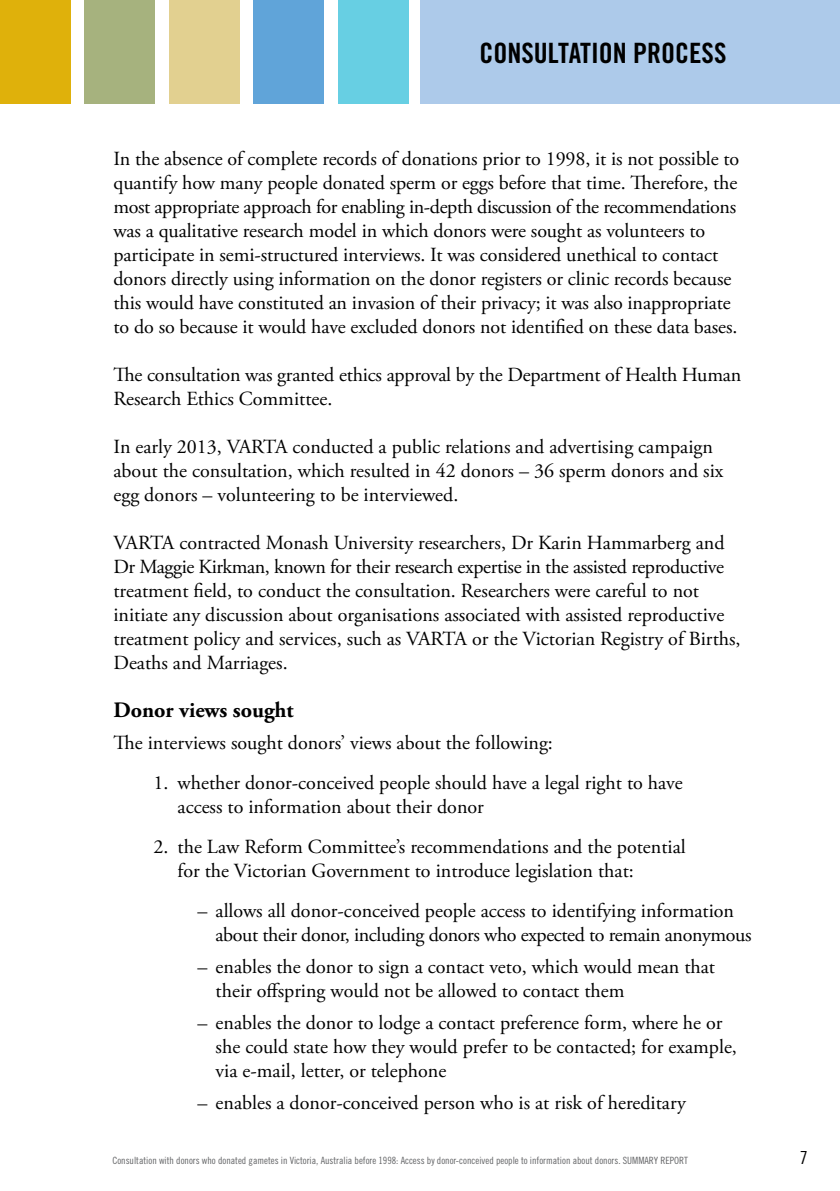
<style>
.page{position:relative;width:840px;height:1191px;background:#fff}
.page>*{position:absolute;margin:0;border:0;box-sizing:border-box;transform-origin:0 0}
.t1{font:28px "Trade Gothic Bold Cond Twenty";color:#000}
.t2{font:700 22px "Adobe Garamond Pro";color:#000}
.t3{font:20px/24px "Adobe Garamond Pro";color:#000}
.t4{font:18px "Trade Gothic Cond Eighteen";color:#000}
.t5{font:10px "Trade Gothic Cond Eighteen";color:#636466}
</style>
<div class="page">
<div style="left:420px;top:0;width:419px;height:104px;background:#adcaea"></div>
<div style="left:0;top:0;width:71px;height:104px;background:#dfb10b"></div>
<div style="left:253px;top:0;width:71px;height:104px;background:#60a4d9"></div>
<div style="left:84px;top:0;width:71px;height:104px;background:#a6b27e"></div>
<div style="left:338px;top:0;width:70px;height:104px;background:#67cfe3"></div>
<div style="left:169px;top:0;width:70px;height:104px;background:#e2d090"></div>
<h1 class="t1" style="left:479px;top:36px;width:248px">CONSULTATION PROCESS</h1>
<p class="t3" style="left:113px;top:147px;width:627px">In the absence of complete records of donations prior to 1998, it is not possible to quantify how many people donated sperm or eggs before that time. Therefore, the most appropriate approach for enabling in-depth discussion of the recommendations was a qualitative research model in which donors were sought as volunteers to participate in semi-structured interviews. It was considered unethical to contact donors directly using information on the donor registers or clinic records because this would have constituted an invasion of their privacy; it was also inappropriate to do so because it would have excluded donors not identified on these data bases.</p>
<p class="t3" style="left:113px;top:363px;width:629px">The consultation was granted ethics approval by the Department of Health Human<br>Research Ethics Committee.</p>
<p class="t3" style="left:113px;top:435px;width:611px">In early 2013, VARTA conducted a public relations and advertising campaign about the consultation, which resulted in 42 donors – 36 sperm donors and six egg donors – volunteering to be interviewed.</p>
<p class="t3" style="left:113px;top:531px;width:628px">VARTA contracted Monash University researchers, Dr Karin Hammarberg and Dr Maggie Kirkman, known for their research expertise in the assisted reproductive treatment field, to conduct the consultation. Researchers were careful to not initiate any discussion about organisations associated with assisted reproductive treatment policy and services, such as VARTA or the Victorian Registry of Births, Deaths and Marriages.</p>
<p class="t2" style="left:113px;top:697px;width:182px">Donor views sought</p>
<p class="t3" style="left:113px;top:731px;width:440px">The interviews sought donors’ views about the following:</p>
<p class="t3" style="left:177px;top:771px;width:506px;text-indent:-24px">1. whether donor-conceived people should have a legal right to have access to information about their donor</p>
<p class="t3" style="left:177px;top:835px;width:509px;text-indent:-24px">2. the Law Reform Committee’s recommendations and the potential for the Victorian Government to introduce legislation that:</p>
<p class="t3" style="left:215px;top:899px;width:537px;text-indent:-18px">– allows all donor-conceived people access to identifying information about their donor, including donors who expected to remain anonymous</p>
<p class="t3" style="left:215px;top:955px;width:500px;text-indent:-18px">– enables the donor to sign a contact veto, which would mean that their offspring would not be allowed to contact them</p>
<p class="t3" style="left:215px;top:1011px;width:522px;text-indent:-18px">– enables the donor to lodge a contact preference form, where he or she could state how they would prefer to be contacted; for example, via e-mail, letter, or telephone</p>
<p class="t3" style="left:197px;top:1091px;width:489px">– enables a donor-conceived person who is at risk of hereditary</p>
<p class="t5" style="left:112px;top:1154px;width:577px">Consultation with donors who donated gametes in Victoria, Australia before 1998: Access by donor-conceived people to information about donors. SUMMARY REPORT</p>
<p class="t4" style="left:799px;top:1147px;width:9px">7</p>
</div>
